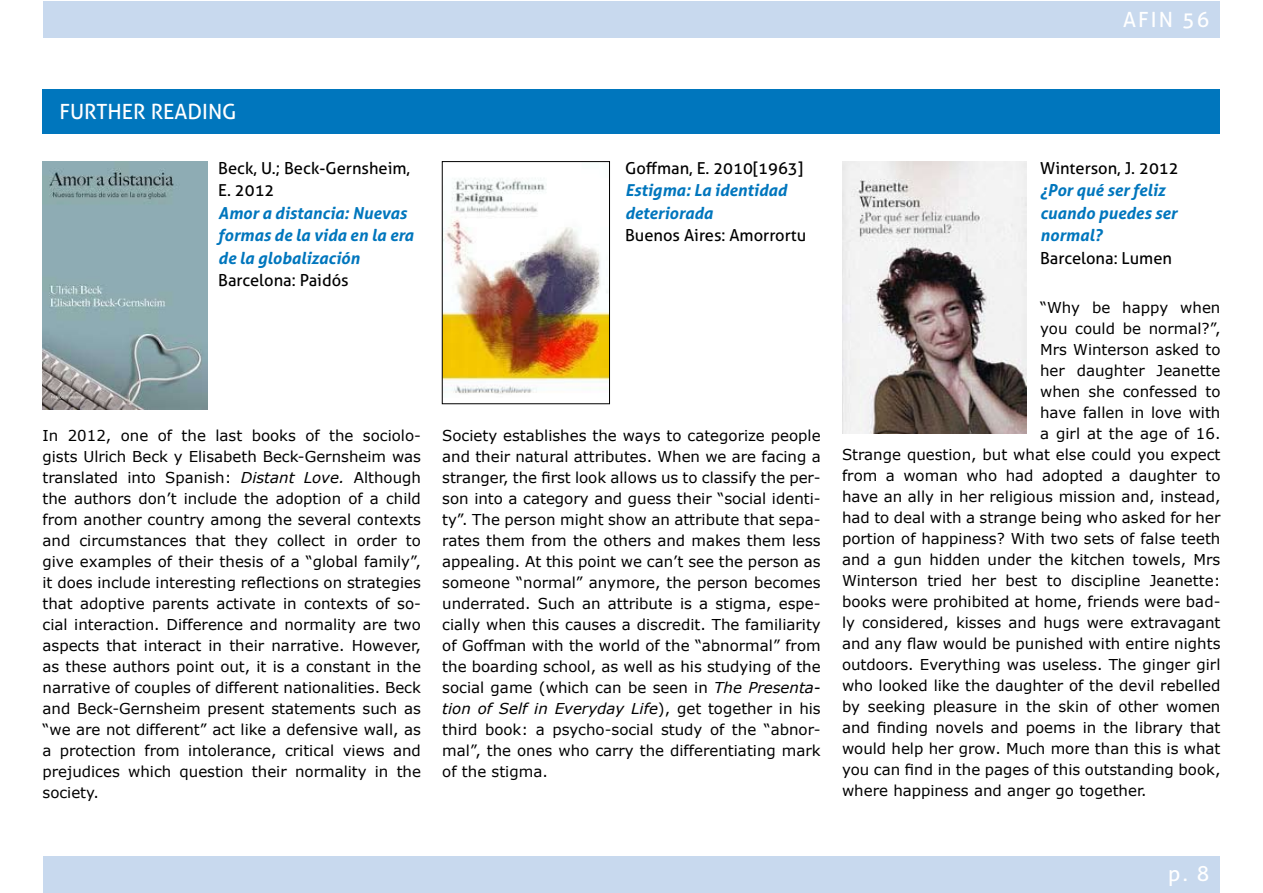
<style>
.page{position:relative;width:1263px;height:893px;background:#fff}
.page>*{position:absolute;margin:0;border:0;box-sizing:border-box;transform-origin:0 0}
.t1{font:21px "Aller";color:#fff}
.t2{font:italic 700 16.5px/22.5px "Aller";color:#0076bd}
.t3{font:16.5px/22.5px "Aller";color:#000}
.t4{font:15px/21px "Verdana";color:#000;text-align:justify}
.s1{font-style:italic}
</style>
<div class="page">
<div style="left:43px;top:1px;width:1177px;height:37px;background:#c8d9ee"></div>
<div style="left:43px;top:856px;width:1177px;height:37px;background:#c8d9ee"></div>
<div style="left:43px;top:89px;width:1177px;height:45px;background:#0076bd"></div>
<img style="left:444px;top:178px;width:164px;height:216px">
<img style="left:842px;top:162px;width:185px;height:272px">
<img style="left:43px;top:162px;width:164px;height:247px">
<div style="left:442px;top:161px;width:168px;height:243px;border:1px solid #000"></div>
<h1 class="t1" style="left:1123px;top:7px;width:88px">AFIN 56</h1>
<h1 class="t1" style="left:60px;top:99px;width:179px">FURTHER READING</h1>
<p class="t3" style="left:218px;top:157px;width:193px">Beck, U.; Beck-Gernsheim,<br>E. 2012</p>
<p class="t2" style="left:218px;top:201px;width:197px">Amor a distancia: Nuevas formas de la vida en la era de la globalización</p>
<p class="t3" style="left:218px;top:269px;width:132px">Barcelona: Paidós</p>
<p class="t3" style="left:625px;top:157px;width:180px">Goffman, E. 2010[1963]</p>
<p class="t2" style="left:625px;top:179px;width:163px">Estigma: La identidad deteriorada</p>
<p class="t3" style="left:625px;top:224px;width:183px">Buenos Aires: Amorrortu</p>
<p class="t4" style="left:43px;top:425px;width:380px">In 2012, one of the last books of the sociolo&shy;gists Ulrich Beck y Elisabeth Beck-Gernsheim was translated into Spanish: <span class="s1">Distant Love.</span> Although the authors don’t include the adoption of a child from another country among the several contexts and circumstances that they collect in order to give examples of their thesis of a “global family”, it does include interesting reflections on strategies that adoptive parents activate in contexts of so&shy;cial interaction. Difference and normality are two aspects that interact in their narrative. However, as these authors point out, it is a constant in the narrative of couples of different nationalities. Beck and Beck-Gernsheim present statements such as “we are not different” act like a defensive wall, as a protection from intolerance, critical views and prejudices which question their normality in the society.</p>
<p class="t4" style="left:442px;top:425px;width:380px">Society establishes the ways to categorize people and their natural attributes. When we are facing a stranger, the first look allows us to classify the per&shy;son into a category and guess their “social identi&shy;ty”. The person might show an attribute that sepa&shy;rates them from the others and makes them less appealing. At this point we can’t see the person as someone “normal” anymore, the person becomes underrated. Such an attribute is a stigma, espe&shy;cially when this causes a discredit. The familiarity of Goffman with the world of the “abnormal” from the boarding school, as well as his studying of the social game (which can be seen in <span class="s1">The Presenta&shy;tion of Self in Everyday Life</span>), get together in his third book: a psycho-social study of the “abnor&shy;mal”, the ones who carry the differentiating mark of the stigma.</p>
<p class="t3" style="left:1040px;top:157px;width:140px">Winterson, J. 2012</p>
<p class="t2" style="left:1040px;top:179px;width:138px">¿Por qué ser feliz cuando puedes ser normal?</p>
<p class="t3" style="left:1040px;top:247px;width:133px">Barcelona: Lumen</p>
<p class="t4" style="left:1040px;top:298px;width:182px">“Why be happy when</p>
<p class="t4" style="left:1040px;top:319px;width:182px">you could be normal?”,</p>
<p class="t4" style="left:1040px;top:340px;width:182px">Mrs Winterson asked to</p>
<p class="t4" style="left:1040px;top:361px;width:182px">her daughter Jeanette</p>
<p class="t4" style="left:1040px;top:382px;width:182px">when she confessed to</p>
<p class="t4" style="left:1040px;top:403px;width:182px">have fallen in love with</p>
<p class="t4" style="left:1040px;top:424px;width:182px">a girl at the age of 16.</p>
<p class="t4" style="left:842px;top:445px;width:380px">Strange question, but what else could you expect</p>
<p class="t4" style="left:842px;top:466px;width:380px">from a woman who had adopted a daughter to</p>
<p class="t4" style="left:842px;top:487px;width:380px">have an ally in her religious mission and, instead,</p>
<p class="t4" style="left:842px;top:508px;width:380px">had to deal with a strange being who asked for her</p>
<p class="t4" style="left:842px;top:529px;width:380px">portion of happiness? With two sets of false teeth</p>
<p class="t4" style="left:842px;top:550px;width:380px">and a gun hidden under the kitchen towels, Mrs</p>
<p class="t4" style="left:842px;top:571px;width:380px">Winterson tried her best to discipline Jeanette:</p>
<p class="t4" style="left:842px;top:592px;width:380px">books were prohibited at home, friends were bad-</p>
<p class="t4" style="left:842px;top:613px;width:380px">ly considered, kisses and hugs were extravagant</p>
<p class="t4" style="left:842px;top:634px;width:380px">and any flaw would be punished with entire nights</p>
<p class="t4" style="left:842px;top:655px;width:380px">outdoors. Everything was useless. The ginger girl</p>
<p class="t4" style="left:842px;top:676px;width:380px">who looked like the daughter of the devil rebelled</p>
<p class="t4" style="left:842px;top:697px;width:380px">by seeking pleasure in the skin of other women</p>
<p class="t4" style="left:842px;top:718px;width:380px">and finding novels and poems in the library that</p>
<p class="t4" style="left:842px;top:739px;width:380px">would help her grow. Much more than this is what</p>
<p class="t4" style="left:842px;top:760px;width:380px">you can find in the pages of this outstanding book,</p>
<p class="t4" style="left:842px;top:781px;width:306px">where happiness and anger go together.</p>
<h1 class="t1" style="left:1168px;top:861px;width:43px">p. 8</h1>
</div>
